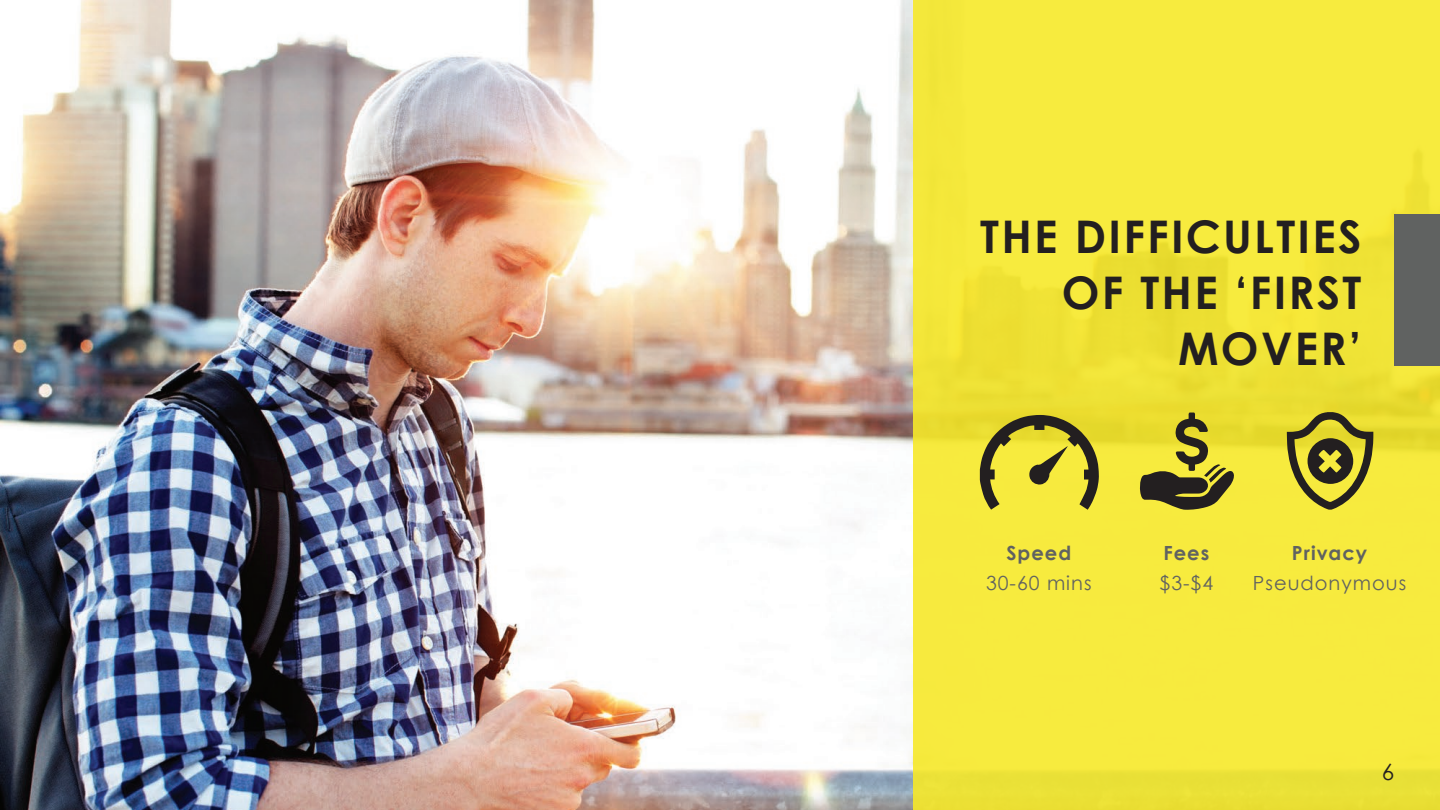
<style>
.page{position:relative;width:1440px;height:810px;background:#fff}
.page>*{position:absolute;margin:0;border:0;box-sizing:border-box;transform-origin:0 0}
.t1{font:700 45px/56.2px "Century Gothic";letter-spacing:.05em;color:#231f20;text-align:right}
.t2{font:22.5px "Century Gothic";color:#231f20}
.t3{font:19.5px "Century Gothic";letter-spacing:.05em;color:#606261}
.t4{font:700 19.5px "Century Gothic";letter-spacing:.05em;color:#606261}
</style>
<div class="page">
<img style="left:0;top:0;width:913px;height:810px">
<div style="left:913px;top:0;width:527px;height:810px;background:linear-gradient(to right,#f4e83b,#f4e83b)"></div>
<div style="left:1394px;top:214px;width:46px;height:152px;background:#606261"></div>
<svg style="left:980px;top:415px;width:119px;height:95px;background:#b8ae32"></svg>
<svg style="left:1140px;top:413px;width:94px;height:97px;background:#a49a2e"></svg>
<svg style="left:1287px;top:412px;width:86px;height:98px;background:#a0972e"></svg>
<p class="t1" style="left:980px;top:207px;width:383px">THE DIFFICULTIES<br>OF THE ‘FIRST<br>MOVER’</p>
<p class="t4" style="left:1007px;top:538px;width:66px">Speed</p>
<p class="t3" style="left:986px;top:569px;width:107px">30-60 mins</p>
<p class="t4" style="left:1164px;top:538px;width:47px">Fees</p>
<p class="t3" style="left:1160px;top:569px;width:55px">$3-$4</p>
<p class="t4" style="left:1292px;top:538px;width:77px">Privacy</p>
<p class="t3" style="left:1253px;top:569px;width:155px">Pseudonymous</p>
<p class="t2" style="left:1382px;top:756px;width:14px">6</p>
</div>
